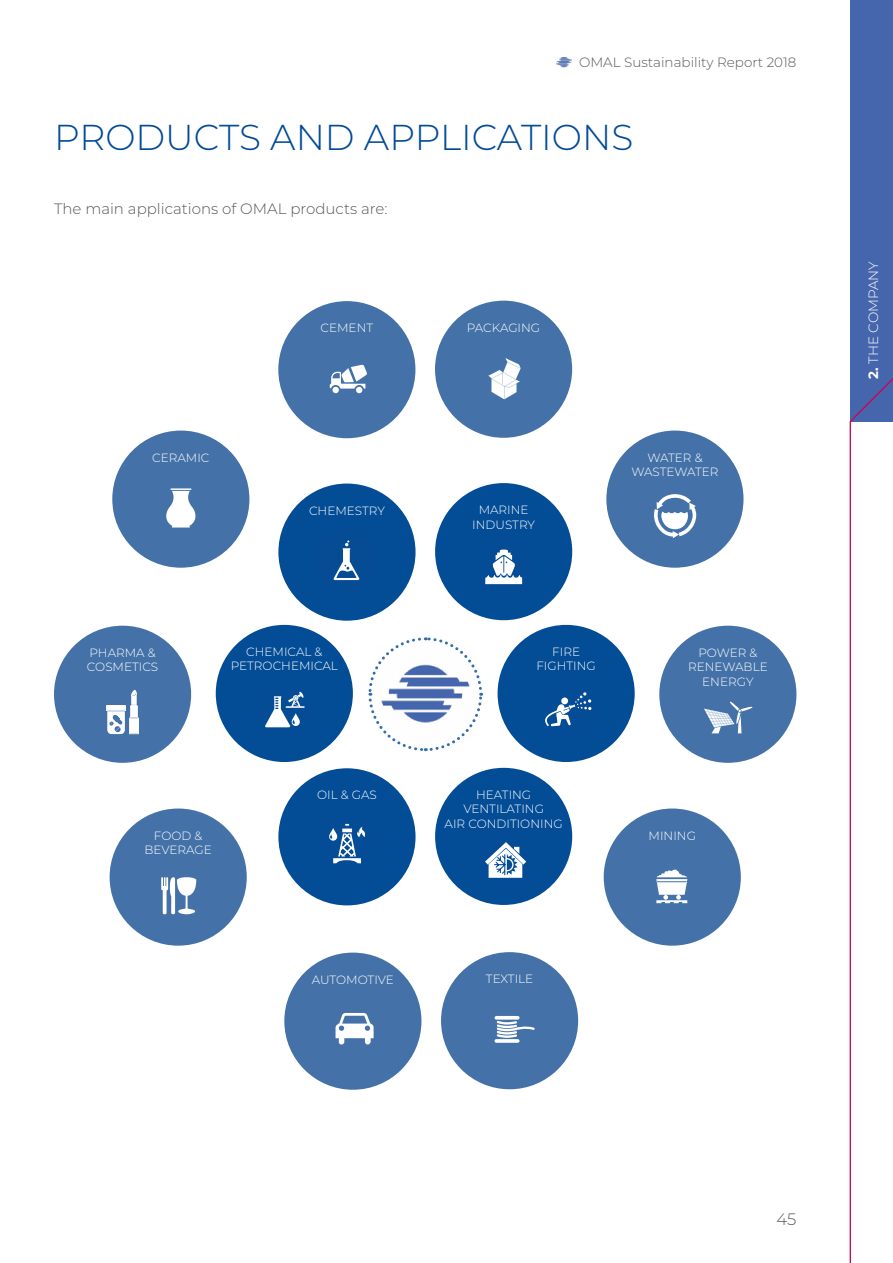
<style>
.page{position:relative;width:893px;height:1263px;background:#fff}
.page>*{position:absolute;margin:0;border:0;box-sizing:border-box;transform-origin:0 0}
.t1{font:300 36px "Montserrat";color:#004a98}
.t2{font:300 16.5px "Montserrat";color:#585856}
.t3{font:300 15px "Montserrat";color:#575756}
.t4{font:300 13.5px "Montserrat";color:#575756}
.t5{font:300 13.5px "Montserrat";color:#fff}
.t6{font:300 12px/14.4px "Montserrat";color:#fff;text-align:center}
.s1{font-weight:700}
</style>
<div class="page">
<svg style="left:368px;top:637px;width:116px;height:115px"></svg>
<div style="left:278px;top:483px;width:138px;height:138px;background:#034c96;border-radius:50%"></div>
<div style="left:435px;top:483px;width:137px;height:137px;background:#034c96;border-radius:50%"></div>
<div style="left:278px;top:768px;width:138px;height:137px;background:#034c96;border-radius:50%"></div>
<div style="left:435px;top:768px;width:137px;height:137px;background:#034c96;border-radius:50%"></div>
<div style="left:498px;top:625px;width:137px;height:137px;background:#034c96;border-radius:50%"></div>
<div style="left:216px;top:625px;width:137px;height:137px;background:#034c96;border-radius:50%"></div>
<div style="left:659px;top:626px;width:137px;height:137px;background:#4472a8;border-radius:50%"></div>
<div style="left:54px;top:626px;width:137px;height:137px;background:#4472a8;border-radius:50%"></div>
<div style="left:278px;top:301px;width:137px;height:137px;background:#4472a8;border-radius:50%"></div>
<div style="left:435px;top:301px;width:137px;height:137px;background:#4472a8;border-radius:50%"></div>
<div style="left:284px;top:952px;width:137px;height:138px;background:#4472a8;border-radius:50%"></div>
<div style="left:441px;top:952px;width:137px;height:137px;background:#4472a8;border-radius:50%"></div>
<div style="left:112px;top:431px;width:137px;height:137px;background:#4472a8;border-radius:50%"></div>
<div style="left:606px;top:431px;width:137px;height:137px;background:#4472a8;border-radius:50%"></div>
<div style="left:110px;top:808px;width:137px;height:138px;background:#4472a8;border-radius:50%"></div>
<div style="left:604px;top:808px;width:137px;height:138px;background:#4472a8;border-radius:50%"></div>
<svg style="left:329px;top:364px;width:38px;height:30px"></svg>
<svg style="left:488px;top:358px;width:33px;height:42px"></svg>
<svg style="left:654px;top:494px;width:43px;height:44px"></svg>
<svg style="left:704px;top:701px;width:49px;height:33px"></svg>
<svg style="left:656px;top:869px;width:32px;height:35px"></svg>
<svg style="left:494px;top:1016px;width:41px;height:27px"></svg>
<svg style="left:335px;top:1012px;width:39px;height:33px"></svg>
<svg style="left:161px;top:877px;width:36px;height:38px"></svg>
<svg style="left:106px;top:689px;width:33px;height:46px"></svg>
<svg style="left:166px;top:488px;width:30px;height:40px"></svg>
<svg style="left:485px;top:549px;width:38px;height:36px"></svg>
<svg style="left:545px;top:692px;width:47px;height:35px"></svg>
<svg style="left:485px;top:842px;width:42px;height:36px"></svg>
<svg style="left:329px;top:823px;width:36px;height:41px"></svg>
<svg style="left:265px;top:691px;width:40px;height:37px"></svg>
<svg style="left:333px;top:540px;width:27px;height:41px"></svg>
<div style="left:850px;top:0;width:43px;height:421px;background:#4565ad"></div>
<img style="left:556px;top:57px;width:16px;height:10px">
<svg style="left:850px;top:378px;width:43px;height:885px"></svg>
<p class="t4" style="left:579px;top:53px;width:219px">OMAL Sustainability Report 2018</p>
<h1 class="t1" style="left:54px;top:112px;width:581px">PRODUCTS AND APPLICATIONS</h1>
<p class="t3" style="left:54px;top:198px;width:335px">The main applications of OMAL products are:</p>
<p class="t6" style="left:321px;top:320px;width:54px">CEMENT</p>
<p class="t6" style="left:467px;top:320px;width:75px">PACKAGING</p>
<p class="t6" style="left:152px;top:450px;width:59px">CERAMIC</p>
<p class="t6" style="left:631px;top:450px;width:89px">WATER &amp;<br>WASTEWATER</p>
<p class="t6" style="left:87px;top:645px;width:73px;text-align:left">PHARMA &amp;<br>COSMETICS</p>
<p class="t6" style="left:309px;top:503px;width:77px">CHEMESTRY</p>
<p class="t6" style="left:472px;top:502px;width:64px">MARINE<br>INDUSTRY</p>
<p class="t6" style="left:231px;top:644px;width:109px">CHEMICAL &amp;<br>PETROCHEMICAL</p>
<p class="t6" style="left:688px;top:645px;width:81px">POWER &amp;<br>RENEWABLE<br>ENERGY</p>
<p class="t6" style="left:536px;top:644px;width:61px">FIRE<br>FIGHTING</p>
<p class="t6" style="left:317px;top:787px;width:61px">OIL &amp; GAS</p>
<p class="t6" style="left:445px;top:787px;width:120px">HEATING<br>VENTILATING<br>AIR CONDITIONING</p>
<p class="t6" style="left:145px;top:828px;width:69px">FOOD &amp;<br>BEVERAGE</p>
<p class="t6" style="left:649px;top:828px;width:49px">MINING</p>
<p class="t6" style="left:312px;top:972px;width:84px">AUTOMOTIVE</p>
<p class="t6" style="left:486px;top:971px;width:49px">TEXTILE</p>
<p class="t5" style="left:864px;top:379px;width:119px;rotate:-90deg"><span class="s1">2.</span> THE COMPANY</p>
<h2 class="t2" style="left:776px;top:1208px;width:21px">45</h2>
</div>
